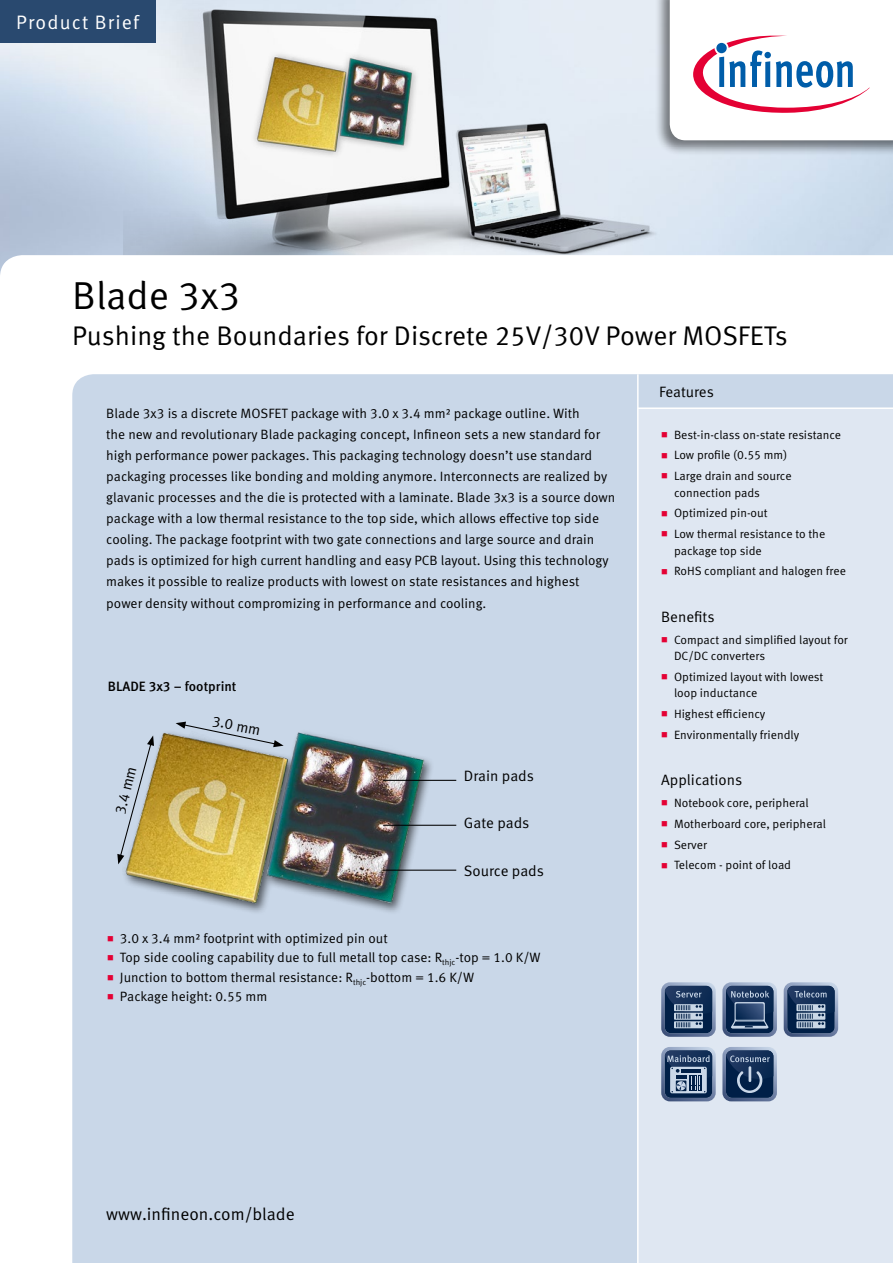
<style>
.page{position:relative;width:893px;height:1263px;background:#fff}
.page>*{position:absolute;margin:0;border:0;box-sizing:border-box;transform-origin:0 0}
.t1{font:39px "Infineon Meta";color:#000}
.t2{font:27px "Infineon Meta";color:#000}
.t3{font:19.5px "Infineon Meta";letter-spacing:.06em;color:#fff}
.t4{font:17.25px "Infineon Meta";color:#000}
.t5{font:15px "Infineon Meta";letter-spacing:-.005em;color:#000}
.t6{font:13.5px/21px "Infineon Meta";color:#000}
.t7{font:500 13.5px "Infineon Meta";color:#000}
.t8{font:12px/20.7px "Infineon Meta";color:#000}
</style>
<div class="page">
<img style="left:124px;top:0;width:556px;height:255px">
<div style="left:654px;top:0;width:239px;height:156px;background:#000;opacity:.5"></div>
<div style="left:0;top:0;width:155px;height:43px;background:#29496f"></div>
<svg style="left:670px;top:0;width:223px;height:140px"></svg>
<div style="left:72px;top:374px;width:821px;height:889px;background:#c9d7e8"></div>
<div style="left:638px;top:408px;width:255px;height:855px;background:#dfe7f2"></div>
<hr style="left:637px;top:374px;width:2px;height:889px;background:#fff">
<hr style="left:638px;top:407px;width:255px;height:2px;background:#fff">
<svg style="left:661px;top:982px;width:55px;height:55px;background:#4e6586"></svg>
<svg style="left:661px;top:1047px;width:55px;height:54px;background:#586f8f"></svg>
<svg style="left:722px;top:982px;width:55px;height:55px;background:#455d80"></svg>
<svg style="left:784px;top:982px;width:54px;height:55px;background:#4d6485"></svg>
<svg style="left:722px;top:1047px;width:55px;height:54px;background:#3b5477"></svg>
<div style="left:121px;top:729px;width:314px;height:186px;background:#000;opacity:.6"></div>
<img style="left:122px;top:728px;width:304px;height:178px">
<hr style="left:383px;top:780px;width:73px;height:1px;background:#000">
<hr style="left:383px;top:870px;width:73px;height:1px;background:#000">
<hr style="left:383px;top:825px;width:73px;height:1px;background:#000">
<svg style="left:117px;top:735px;width:37px;height:129px;background:#bebeae"></svg>
<svg style="left:176px;top:722px;width:108px;height:25px;background:#b4bbbf"></svg>
<svg style="left:108px;top:936px;width:5px;height:5px"></svg>
<svg style="left:108px;top:955px;width:5px;height:6px"></svg>
<svg style="left:108px;top:975px;width:5px;height:5px"></svg>
<svg style="left:108px;top:994px;width:5px;height:6px"></svg>
<h3 class="t3" style="left:16px;top:10px;width:124px">Product Brief</h3>
<h1 class="t1" style="left:72px;top:272px;width:170px">Blade 3x3</h1>
<h2 class="t2" style="left:72px;top:319px;width:717px">Pushing the Boundaries for Discrete 25V/30V Power MOSFETs</h2>
<p class="t6" style="left:106px;top:403px;width:511px">Blade 3x3 is a discrete MOSFET package with 3.0 x 3.4 mm² package outline. With<br>the new and revolutionary Blade packaging concept, Infineon sets a new standard for high performance power packages. This packaging technology doesn’t use standard packaging processes like bonding and molding anymore. Interconnects are realized by glavanic processes and the die is protected with a laminate. Blade 3x3 is a source down package with a low thermal resistance to the top side, which allows effective top side cooling. The package footprint with two gate connections and large source and drain pads is optimized for high current handling and easy PCB layout. Using this technology makes it possible to realize products with lowest on state resistances and highest power density without compromizing in performance and cooling.</p>
<p class="t7" style="left:108px;top:678px;width:130px">BLADE 3x3 – footprint</p>
<p class="t5" style="left:111px;top:812px;width:51px;rotate:-76deg">3.4 mm</p>
<p class="t5" style="left:214px;top:712px;width:51px;rotate:11deg">3.0 mm</p>
<p class="t5" style="left:464px;top:766px;width:72px">Drain pads</p>
<p class="t5" style="left:464px;top:814px;width:67px">Gate pads</p>
<p class="t5" style="left:464px;top:862px;width:82px">Source pads</p>
<p class="t6" style="left:120px;top:928px;width:422px;line-height:19.5px">3.0 x 3.4 mm² footprint with optimized pin out<br>Top side cooling capability due to full metall top case: R<sub>thjc</sub>-top = 1.0 K/W Junction to bottom thermal resistance: R<sub>thjc</sub>-bottom = 1.6 K/W<br>Package height: 0.55 mm</p>
<p class="t5" style="left:659px;top:383px;width:56px">Features</p>
<p class="t8" style="left:674px;top:424px;width:169px">Best-in-class on-state resistance<br>Low profile (0.55 mm)<br>Large drain and source</p>
<p class="t8" style="left:674px;top:482px;width:153px">connection pads<br>Optimized pin-out<br>Low thermal resistance to the</p>
<p class="t8" style="left:674px;top:540px;width:173px">package top side<br>RoHS compliant and halogen free</p>
<p class="t5" style="left:661px;top:607px;width:55px">Benefits</p>
<p class="t8" style="left:674px;top:631px;width:175px;line-height:16.5px">Compact and simplified layout for<br>DC/DC converters</p>
<p class="t8" style="left:674px;top:669px;width:151px;line-height:16.5px">Optimized layout with lowest loop inductance</p>
<p class="t8" style="left:674px;top:704px;width:127px">Highest efficiency<br>Environmentally friendly</p>
<p class="t5" style="left:661px;top:771px;width:83px">Applications</p>
<p class="t8" style="left:674px;top:793px;width:154px">Notebook core, peripheral<br>Motherboard core, peripheral<br>Server<br>Telecom - point of load</p>
<p class="t4" style="left:106px;top:1204px;width:190px">www.infineon.com/blade</p>
</div>
